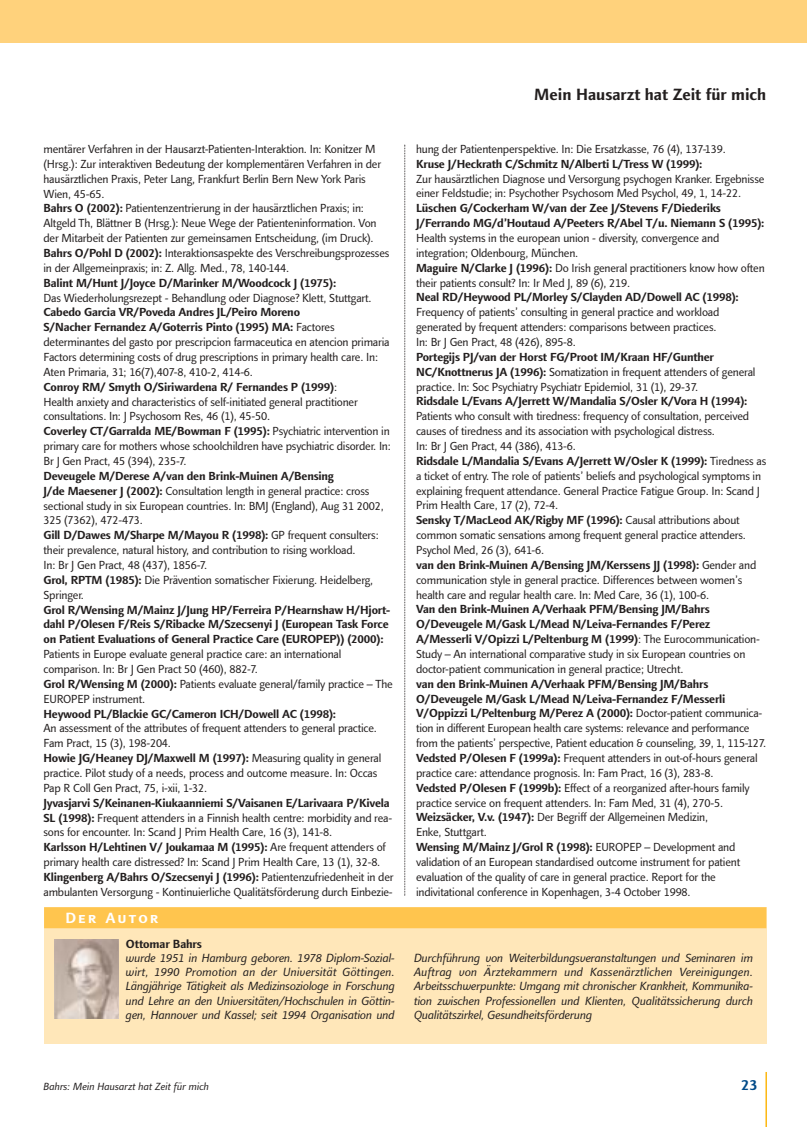
<style>
.page{position:relative;width:807px;height:1127px;background:#fff}
.page>*{position:absolute;margin:0;border:0;box-sizing:border-box;transform-origin:0 0}
.t1{font:700 16.5px "Linotype Finnegan";color:#231f1f}
.t2{font:700 15px "Linotype Finnegan SC";letter-spacing:.165em;color:#fff}
.t3{font:700 15px "Linotype Finnegan";color:#004a88}
.t4{font:italic 12px/14.2px "Linotype Finnegan";letter-spacing:-.01em;color:#231f1f;text-align:justify}
.t5{font:700 12px "Linotype Finnegan";letter-spacing:-.01em;color:#231f1f}
.t6{font:11.85px/14.9px "Linotype Finnegan";letter-spacing:-.015em;color:#231f1f}
.t7{font:700 11.85px/14.9px "Linotype Finnegan";letter-spacing:-.015em;color:#231f1f}
.t8{font:italic 10.5px "Linotype Finnegan";color:#231f1f}
.s1{font-weight:700}
</style>
<div class="page">
<hr style="left:765px;top:1072px;width:2px;height:54px;background:#fdb812">
<div style="left:1px;top:0;width:806px;height:43px;background:#ffd27c"></div>
<hr style="left:0;top:0;width:1px;height:42px;background:#ffd27c">
<svg style="left:404px;top:145px;width:1px;height:751px"></svg>
<div style="left:44px;top:907px;width:722px;height:136px;background:#ffe7b9"></div>
<div style="left:44px;top:907px;width:722px;height:21px;background:#ffc54e"></div>
<img style="left:55px;top:939px;width:63px;height:79px">
<p class="t6" style="left:44px;top:143px;width:347px">mentärer Verfahren in der Hausarzt-Patienten-Interaktion. In: Konitzer M (Hrsg.): Zur interaktiven Bedeutung der komplementären Verfahren in der hausärztlichen Praxis, Peter Lang, Frankfurt Berlin Bern New York Paris Wien, 45-65.<br><span class="s1">Bahrs O (2002):</span> Patientenzentrierung in der hausärztlichen Praxis; in:<br>Altgeld Th, Blättner B (Hrsg.): Neue Wege der Patienteninformation. Von der Mitarbeit der Patienten zur gemeinsamen Entscheidung, (im Druck).<br><span class="s1">Bahrs O/Pohl D (2002):</span> Interaktionsaspekte des Verschreibungsprozesses in der Allgemeinpraxis; in: Z. Allg. Med., 78, 140-144.</p>
<p class="t7" style="left:44px;top:276px;width:294px">Balint M/Hunt J/Joyce D/Marinker M/Woodcock J (1975):</p>
<p class="t6" style="left:44px;top:291px;width:330px">Das Wiederholungsrezept - Behandlung oder Diagnose? Klett, Stuttgart.</p>
<p class="t6" style="left:44px;top:306px;width:349px"><span class="s1">Cabedo Garcia VR/Poveda Andres JL/Peiro Moreno<br>S/Nacher Fernandez A/Goterris Pinto (1995) MA:</span> Factores determinantes del gasto por prescripcion farmaceutica en atencion primaria Factors determining costs of drug prescriptions in primary health care. In:<br>Aten Primaria, 31; 16(7),407-8, 410-2, 414-6.<br><span class="s1">Conroy RM/ Smyth O/Siriwardena R/ Fernandes P (1999)</span>:<br>Health anxiety and characteristics of self-initiated general practitioner consultations. In: J Psychosom Res, 46 (1), 45-50.<br><span class="s1">Coverley CT/Garralda ME/Bowman F (1995):</span> Psychiatric intervention in primary care for mothers whose schoolchildren have psychiatric disorder. In:<br>Br J Gen Pract, 45 (394), 235-7.</p>
<p class="t6" style="left:44px;top:469px;width:342px"><span class="s1">Deveugele M/Derese A/van den Brink-Muinen A/Bensing<br>J/de Maesener J (2002):</span> Consultation length in general practice: cross sectional study in six European countries. In: BMJ (England), Aug 31 2002, 325 (7362), 472-473.<br><span class="s1">Gill D/Dawes M/Sharpe M/Mayou R (1998):</span> GP frequent consulters: their prevalence, natural history, and contribution to rising workload.<br>In: Br J Gen Pract, 48 (437), 1856-7.<br><span class="s1">Grol, RPTM (1985):</span> Die Prävention somatischer Fixierung. Heidelberg, Springer.</p>
<p class="t7" style="left:44px;top:603px;width:348px">Grol R/Wensing M/Mainz J/Jung HP/Ferreira P/Hearnshaw H/Hjort&shy;dahl P/Olesen F/Reis S/Ribacke M/Szecsenyi J (European Task Force on Patient Evaluations of General Practice Care (EUROPEP)) (2000):</p>
<p class="t6" style="left:44px;top:647px;width:351px">Patients in Europe evaluate general practice care: an international comparison. In: Br J Gen Pract 50 (460), 882-7.<br><span class="s1">Grol R/Wensing M (2000):</span> Patients evaluate general/family practice – The EUROPEP instrument.</p>
<p class="t7" style="left:44px;top:707px;width:294px">Heywood PL/Blackie GC/Cameron ICH/Dowell AC (1998):</p>
<p class="t6" style="left:44px;top:722px;width:339px">An assessment of the attributes of frequent attenders to general practice.<br>Fam Pract, 15 (3), 198-204.<br><span class="s1">Howie JG/Heaney DJ/Maxwell M (1997):</span> Measuring quality in general practice. Pilot study of a needs, process and outcome measure. In: Occas Pap R Coll Gen Pract, 75, i-xii, 1-32.</p>
<p class="t6" style="left:44px;top:796px;width:352px"><span class="s1">Jyvasjarvi S/Keinanen-Kiukaanniemi S/Vaisanen E/Larivaara P/Kivela SL (1998):</span> Frequent attenders in a Finnish health centre: morbidity and rea&shy;sons for encounter. In: Scand J Prim Health Care, 16 (3), 141-8.<br><span class="s1">Karlsson H/Lehtinen V/ Joukamaa M (1995):</span> Are frequent attenders of primary health care distressed? In: Scand J Prim Health Care, 13 (1), 32-8.<br><span class="s1">Klingenberg A/Bahrs O/Szecsenyi J (1996):</span> Patientenzufriedenheit in der ambulanten Versorgung - Kontinuierliche Qualitätsförderung durch Einbezie-</p>
<h1 class="t1" style="left:534px;top:88px;width:233px">Mein Hausarzt hat Zeit für mich</h1>
<p class="t6" style="left:416px;top:142px;width:311px">hung der Patientenperspektive. In: Die Ersatzkasse, 76 (4), 137-139.</p>
<p class="t7" style="left:416px;top:157px;width:288px">Kruse J/Heckrath C/Schmitz N/Alberti L/Tress W (1999):</p>
<p class="t6" style="left:416px;top:172px;width:350px">Zur hausärztlichen Diagnose und Versorgung psychogen Kranker. Ergebnisse einer Feldstudie; in: Psychother Psychosom Med Psychol, 49, 1, 14-22.</p>
<p class="t7" style="left:416px;top:202px;width:350px">Lüschen G/Cockerham W/van der Zee J/Stevens F/Diederiks<br>J/Ferrando MG/d’Houtaud A/Peeters R/Abel T/u. Niemann S (1995):</p>
<p class="t6" style="left:416px;top:232px;width:350px">Health systems in the european union - diversity, convergence and integration; Oldenbourg, München.<br><span class="s1">Maguire N/Clarke J (1996):</span> Do Irish general practitioners know how often their patients consult? In: Ir Med J, 89 (6), 219.</p>
<p class="t7" style="left:416px;top:291px;width:324px">Neal RD/Heywood PL/Morley S/Clayden AD/Dowell AC (1998):</p>
<p class="t6" style="left:416px;top:306px;width:305px">Frequency of patients’ consulting in general practice and workload generated by frequent attenders: comparisons between practices.<br>In: Br J Gen Pract, 48 (426), 895-8.</p>
<p class="t6" style="left:416px;top:350px;width:341px"><span class="s1">Portegijs PJ/van der Horst FG/Proot IM/Kraan HF/Gunther<br>NC/Knottnerus JA (1996):</span> Somatization in frequent attenders of general practice. In: Soc Psychiatry Psychiatr Epidemiol, 31 (1), 29-37.</p>
<p class="t7" style="left:416px;top:395px;width:333px">Ridsdale L/Evans A/Jerrett W/Mandalia S/Osler K/Vora H (1994):</p>
<p class="t6" style="left:416px;top:410px;width:352px">Patients who consult with tiredness: frequency of consultation, perceived causes of tiredness and its association with psychological distress.<br>In: Br J Gen Pract, 44 (386), 413-6.<br><span class="s1">Ridsdale L/Mandalia S/Evans A/Jerrett W/Osler K (1999):</span> Tiredness as a ticket of entry. The role of patients’ beliefs and psychological symptoms in explaining frequent attendance. General Practice Fatigue Group. In: Scand J Prim Health Care, 17 (2), 72-4.<br><span class="s1">Sensky T/MacLeod AK/Rigby MF (1996):</span> Causal attributions about common somatic sensations among frequent general practice attenders.<br>Psychol Med, 26 (3), 641-6.<br><span class="s1">van den Brink-Muinen A/Bensing JM/Kerssens JJ (1998):</span> Gender and communication style in general practice. Differences between women’s health care and regular health care. In: Med Care, 36 (1), 100-6.</p>
<p class="t6" style="left:416px;top:603px;width:345px"><span class="s1">Van den Brink-Muinen A/Verhaak PFM/Bensing JM/Bahrs O/Deveugele M/Gask L/Mead N/Leiva-Fernandes F/Perez A/Messerli V/Opizzi L/Peltenburg M (1999)</span>: The Eurocommunication-Study – An international comparative study in six European countries on doctor-patient communication in general practice; Utrecht.</p>
<p class="t6" style="left:416px;top:677px;width:351px"><span class="s1">van den Brink-Muinen A/Verhaak PFM/Bensing JM/Bahrs O/Deveugele M/Gask L/Mead N/Leiva-Fernandez F/Messerli V/Oppizzi L/Peltenburg M/Perez A (2000):</span> Doctor-patient communica&shy;tion in different European health care systems: relevance and performance from the patients’ perspective, Patient education &amp; counseling, 39, 1, 115-127.<br><span class="s1">Vedsted P/Olesen F (1999a):</span> Frequent attenders in out-of-hours general practice care: attendance prognosis. In: Fam Pract, 16 (3), 283-8.<br><span class="s1">Vedsted P/Olesen F (1999b):</span> Effect of a reorganized after-hours family practice service on frequent attenders. In: Fam Med, 31 (4), 270-5.<br><span class="s1">Weizsäcker, V.v. (1947):</span> Der Begriff der Allgemeinen Medizin,<br>Enke, Stuttgart.<br><span class="s1">Wensing M/Mainz J/Grol R (1998):</span> EUROPEP – Development and validation of an European standardised outcome instrument for patient evaluation of the quality of care in general practice. Report for the indivitational conference in Kopenhagen, 3-4 October 1998.</p>
<p class="t2" style="left:65px;top:908px;width:95px">Der Autor</p>
<p class="t5" style="left:126px;top:939px;width:78px">Ottomar Bahrs</p>
<p class="t4" style="left:126px;top:951px;width:270px">wurde 1951 in Hamburg geboren. 1978 Diplom-Sozial&shy;wirt, 1990 Promotion an der Universität Göttingen.<br>Längjährige Tätigkeit als Medizinsoziologe in Forschung und Lehre an den Universitäten/Hochschulen in Göttin&shy;gen, Hannover und Kassel; seit 1994 Organisation und</p>
<p class="t4" style="left:414px;top:951px;width:341px">Durchführung von Weiterbildungsveranstaltungen und Seminaren im Auftrag von Ärztekammern und Kassenärztlichen Vereinigungen.<br>Arbeitsschwerpunkte: Umgang mit chronischer Krankheit, Kommunika&shy;tion zwischen Professionellen und Klienten, Qualitätssicherung durch Qualitätszirkel, Gesundheitsförderung</p>
<p class="t8" style="left:43px;top:1082px;width:167px">Bahrs: Mein Hausarzt hat Zeit für mich</p>
<p class="t3" style="left:741px;top:1078px;width:18px">23</p>
</div>
